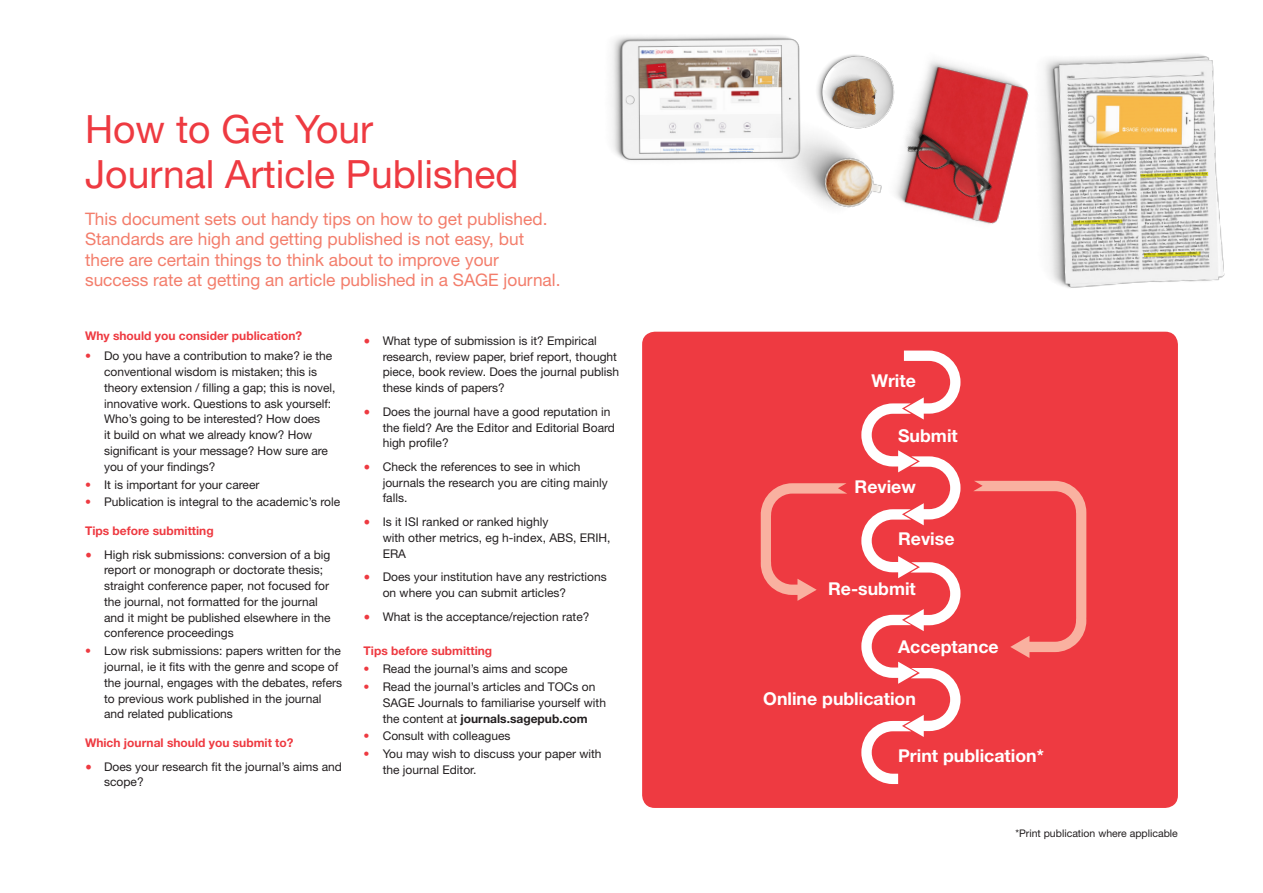
<style>
.page{position:relative;width:1263px;height:893px;background:#fff}
.page>*{position:absolute;margin:0;border:0;box-sizing:border-box;transform-origin:0 0}
.t1{font:39px/45px "Helvetica Neue LT Std";color:#ee3a41}
.t2{font:700 17.7px "Helvetica Neue LT Std";color:#fff}
.t3{font:17.25px/20.2px "Helvetica Neue LT Std";color:#f37d6b}
.t4{font:12px/15.8px "Helvetica Neue LT Std";color:#231f20}
.t5{font:700 12px "Helvetica Neue LT Std";color:#ee3a41}
.t6{font:10.5px "Helvetica Neue LT Std";color:#231f20}
.s1{color:#ee3a41}
.s2{font-family:"Minion Pro";font-size:18px;color:#ee3a41}
.s3{font-weight:700}
</style>
<div class="page">
<img style="left:942px;top:54px;width:283px;height:287px">
<svg style="left:1139px;top:170px;width:71px;height:9px"></svg>
<svg style="left:1142px;top:250px;width:60px;height:9px"></svg>
<svg style="left:1071px;top:218px;width:53px;height:8px"></svg>
<img style="left:1033px;top:58px;width:192px;height:112px">
<img style="left:612px;top:35px;width:188px;height:126px">
<img style="left:727px;top:69px;width:125px;height:139px">
<img style="left:803px;top:54px;width:53px;height:93px">
<img style="left:813px;top:55px;width:74px;height:83px">
<img style="left:852px;top:71px;width:196px;height:196px">
<div style="left:642px;top:332px;width:536px;height:476px;background:#ee3a41;border-radius:13px"></div>
<svg style="left:861px;top:351px;width:99px;height:433px"></svg>
<svg style="left:973px;top:481px;width:113px;height:177px"></svg>
<svg style="left:761px;top:483px;width:86px;height:118px"></svg>
<p class="t1" style="left:85px;top:106px;width:435px">How to Get Your<br>Journal Article Published</p>
<p class="t3" style="left:85px;top:209px;width:477px">This document sets out handy tips on how to get published.<br>Standards are high and getting published is not easy, but there are certain things to think about to improve your success rate at getting an article published in a SAGE journal.</p>
<p class="t5" style="left:85px;top:329px;width:219px">Why should you consider publication?</p>
<p class="t4" style="left:104px;top:348px;width:233px;text-indent:-19px"><span class="s1">•</span> Do you have a contribution to make? ie the conventional wisdom is mistaken; this is theory extension / filling a gap; this is novel, innovative work. Questions to ask yourself:<br>Who’s going to be interested? How does<br>it build on what we already know? How significant is your message? How sure are you of your findings?</p>
<p class="t4" style="left:85px;top:476px;width:176px"><span class="s1">•</span> It is important for your career</p>
<p class="t4" style="left:85px;top:494px;width:257px"><span class="s1">•</span> Publication is integral to the academic’s role</p>
<p class="t5" style="left:85px;top:523px;width:130px">Tips before submitting</p>
<p class="t4" style="left:104px;top:546px;width:228px;text-indent:-19px"><span class="s2">•</span> High risk submissions: conversion of a big report or monograph or doctorate thesis; straight conference paper, not focused for the journal, not formatted for the journal and it might be published elsewhere in the conference proceedings</p>
<p class="t4" style="left:104px;top:643px;width:240px;text-indent:-19px"><span class="s1">•</span> Low risk submissions: papers written for the journal, ie it fits with the genre and scope of the journal, engages with the debates, refers to previous work published in the journal and related publications</p>
<p class="t5" style="left:85px;top:735px;width:210px">Which journal should you submit to?</p>
<p class="t4" style="left:104px;top:758px;width:239px;text-indent:-19px"><span class="s2">•</span> Does your research fit the journal’s aims and scope?</p>
<p class="t4" style="left:383px;top:332px;width:238px;text-indent:-19px"><span class="s2">•</span> What type of submission is it? Empirical research, review paper, brief report, thought piece, book review. Does the journal publish these kinds of papers?</p>
<p class="t4" style="left:383px;top:403px;width:234px;text-indent:-19px"><span class="s2">•</span> Does the journal have a good reputation in the field? Are the Editor and Editorial Board high profile?</p>
<p class="t4" style="left:383px;top:459px;width:227px;text-indent:-19px"><span class="s2">•</span> Check the references to see in which journals the research you are citing mainly falls.</p>
<p class="t4" style="left:383px;top:514px;width:229px;text-indent:-19px"><span class="s2">•</span> Is it ISI ranked or ranked highly<br>with other metrics, eg h-index, ABS, ERIH,<br>ERA</p>
<p class="t4" style="left:383px;top:569px;width:226px;text-indent:-19px"><span class="s2">•</span> Does your institution have any restrictions on where you can submit articles?</p>
<p class="t4" style="left:364px;top:609px;width:227px"><span class="s2">•</span> What is the acceptance/rejection rate?</p>
<p class="t5" style="left:364px;top:644px;width:130px">Tips before submitting</p>
<p class="t4" style="left:364px;top:661px;width:206px"><span class="s1">•</span> Read the journal’s aims and scope</p>
<p class="t4" style="left:383px;top:679px;width:225px;text-indent:-19px"><span class="s1">•</span> Read the journal’s articles and TOCs on<br>SAGE Journals to familiarise yourself with the content at <span class="s3">journals.sagepub.com</span></p>
<p class="t4" style="left:364px;top:728px;width:148px"><span class="s1">•</span> Consult with colleagues</p>
<p class="t4" style="left:383px;top:746px;width:220px;text-indent:-19px"><span class="s1">•</span> You may wish to discuss your paper with the journal Editor.</p>
<p class="t2" style="left:872px;top:370px;width:46px">Write</p>
<p class="t2" style="left:898px;top:425px;width:61px">Submit</p>
<p class="t2" style="left:854px;top:476px;width:63px">Review</p>
<p class="t2" style="left:898px;top:528px;width:58px">Revise</p>
<p class="t2" style="left:828px;top:578px;width:89px">Re-submit</p>
<p class="t2" style="left:898px;top:636px;width:102px">Acceptance</p>
<p class="t2" style="left:763px;top:688px;width:154px">Online publication</p>
<p class="t2" style="left:898px;top:745px;width:147px">Print publication*</p>
<p class="t6" style="left:1015px;top:827px;width:164px">*Print publication where applicable</p>
</div>
